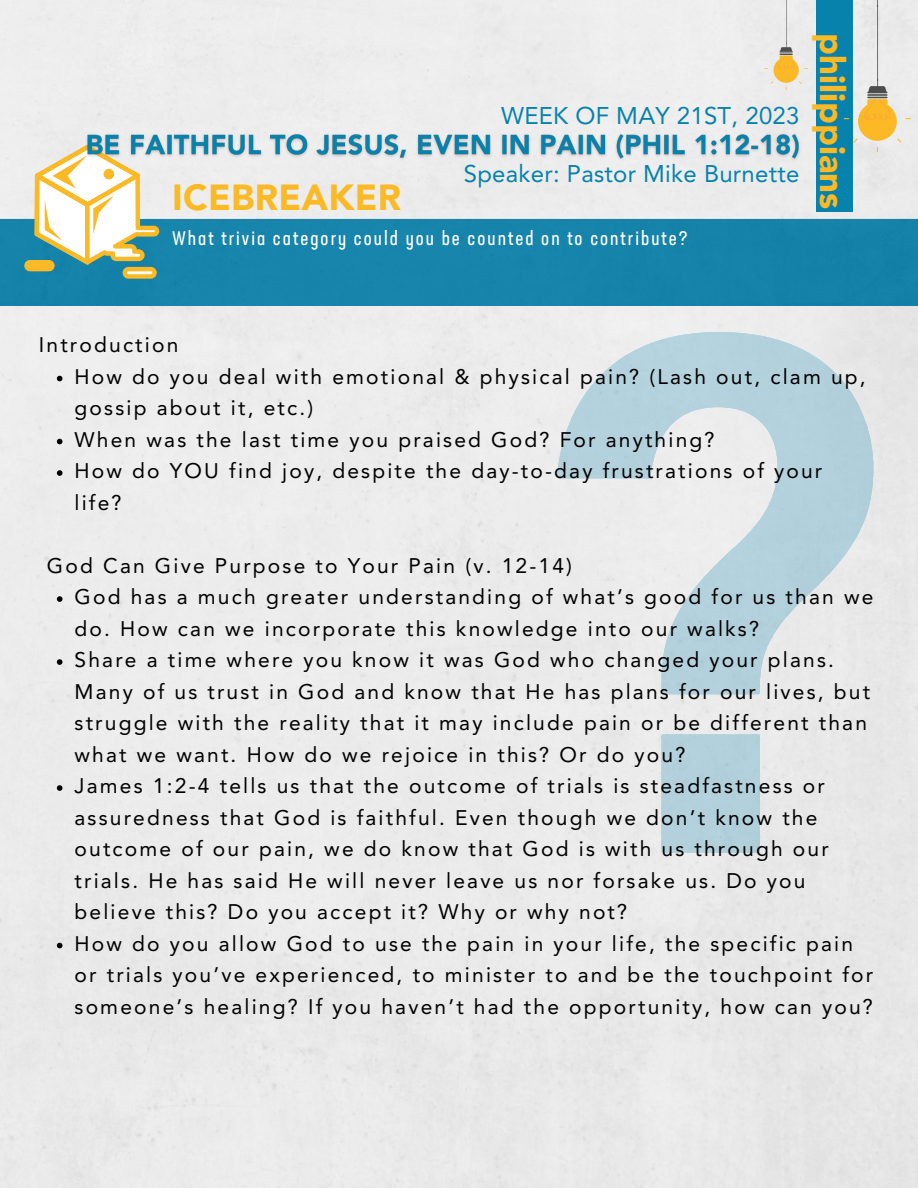
<style>
.page{position:relative;width:918px;height:1188px;background:#fff}
.page>*{position:absolute;margin:0;border:0;box-sizing:border-box;transform-origin:0 0}
.t1{font:900 36px "Avenir LT Std";letter-spacing:.01em;color:#fcb926}
.t2{font:900 34.65px "Avenir LT Std";color:#fcb926}
.t3{font:24px "Avenir LT Std";letter-spacing:.01em;color:#0782ad}
.t4{font:21px/31.5px "Avenir LT Std";letter-spacing:.105em;color:#000}
.t5{font:19.5px "Neusa Next Pro Compact";letter-spacing:.105em;color:#fff}
</style>
<div class="page">
<div style="left:0;top:219px;width:918px;height:87px;background:#1684aa"></div>
<svg style="left:24px;top:145px;width:135px;height:134px"></svg>
<div style="left:816px;top:0;width:37px;height:212px;background:#0782ad"></div>
<svg style="left:557px;top:332px;width:316px;height:521px;background:#d4e0e5"></svg>
<svg style="left:57px;top:376px;width:5px;height:5px"></svg>
<svg style="left:57px;top:439px;width:5px;height:5px"></svg>
<svg style="left:57px;top:470px;width:5px;height:6px"></svg>
<svg style="left:57px;top:596px;width:5px;height:6px"></svg>
<svg style="left:57px;top:659px;width:5px;height:6px"></svg>
<svg style="left:57px;top:785px;width:5px;height:6px"></svg>
<svg style="left:57px;top:943px;width:5px;height:5px"></svg>
<img style="left:81px;top:129px;width:724px;height:38px">
<svg style="left:844px;top:0;width:67px;height:152px;background:#cad2c6"></svg>
<svg style="left:764px;top:0;width:44px;height:90px;background:#e9e0cc"></svg>
<h1 class="t1" style="left:172px;top:176px;width:231px">ICEBREAKER</h1>
<p class="t3" style="left:501px;top:102px;width:300px">WEEK OF MAY 21ST, 2023</p>
<p class="t3" style="left:464px;top:159px;width:337px">Speaker: Pastor Mike Burnette</p>
<p class="t5" style="left:172px;top:226px;width:517px">What trivia category could you be counted on to contribute?</p>
<h2 class="t2" style="left:853px;top:33px;width:178px;rotate:90deg">philippians</h2>
<p class="t4" style="left:39px;top:329px;width:141px">Introduction</p>
<p class="t4" style="left:75px;top:361px;width:793px">How do you deal with emotional &amp; physical pain? (Lash out, clam up, gossip about it, etc.)<br>When was the last time you praised God? For anything?<br>How do YOU find joy, despite the day-to-day frustrations of your life?</p>
<p class="t4" style="left:47px;top:550px;width:527px">God Can Give Purpose to Your Pain (v. 12-14)</p>
<p class="t4" style="left:75px;top:581px;width:800px">God has a much greater understanding of what’s good for us than we do. How can we incorporate this knowledge into our walks?<br>Share a time where you know it was God who changed your plans.<br>Many of us trust in God and know that He has plans for our lives, but struggle with the reality that it may include pain or be different than what we want. How do we rejoice in this? Or do you?<br>James 1:2-4 tells us that the outcome of trials is steadfastness or assuredness that God is faithful. Even though we don’t know the outcome of our pain, we do know that God is with us through our trials. He has said He will never leave us nor forsake us. Do you believe this? Do you accept it? Why or why not?<br>How do you allow God to use the pain in your life, the specific pain or trials you’ve experienced, to minister to and be the touchpoint for someone’s healing? If you haven’t had the opportunity, how can you?</p>
</div>
